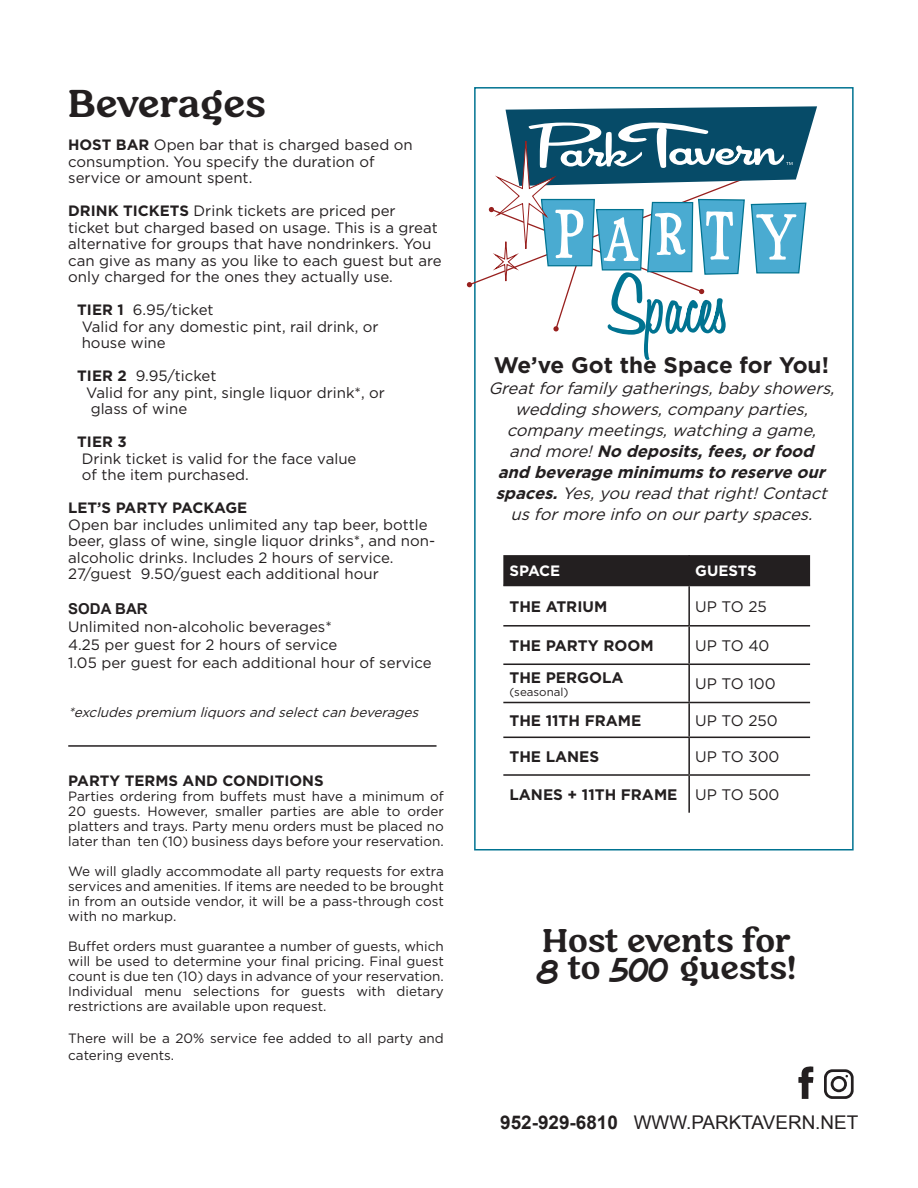
<style>
.page{position:relative;width:918px;height:1188px;background:#fff}
.page>*{position:absolute;margin:0;border:0;box-sizing:border-box;transform-origin:0 0}
.t1{font:700 40.5px "Hornbill Personal Use";letter-spacing:-.005em;color:#231f20}
.t2{font:700 34.35px "Hornbill Personal Use";color:#231f20}
.t3{font:700 22.5px "Gotham";color:#231f20}
.t4{font:18.9px "Arial";color:#231f20}
.t5{font:italic 16.5px/21px "Gotham";color:#231f20;text-align:center}
.t6{font:700 15.3px "Gotham";color:#231f20}
.t7{font:15.3px "Gotham";color:#231f20}
.t8{font:15px/16.5px "Gotham";color:#231f20}
.t9{font:700 15px "Gotham";color:#231f20}
.t10{font:700 15px "Gotham";color:#fff}
.t11{font:700 15px "Arial";color:#231f20}
.t12{font:13.5px/15px "Gotham";color:#231f20;text-align:justify}
.t13{font:italic 13.5px "Gotham";color:#231f20}
.t14{font:11.55px "Gotham";color:#231f20}
.s1{font-weight:700}
.s2{font-family:"Airstream";font-weight:400;font-size:40.5px}
</style>
<div class="page">
<div style="left:474px;top:87px;width:380px;height:763px;border:2px solid #007391"></div>
<div style="left:503px;top:555px;width:307px;height:30px;background:#231f20"></div>
<hr style="left:688px;top:555px;width:2px;height:30px;background:#231f20">
<hr style="left:688px;top:586px;width:2px;height:39px;background:#231f20">
<hr style="left:503px;top:625px;width:186px;height:2px;background:#231f20">
<hr style="left:689px;top:625px;width:121px;height:2px;background:#231f20">
<hr style="left:688px;top:627px;width:2px;height:36px;background:#231f20">
<hr style="left:503px;top:663px;width:186px;height:2px;background:#231f20">
<hr style="left:689px;top:663px;width:121px;height:2px;background:#231f20">
<hr style="left:688px;top:665px;width:2px;height:37px;background:#231f20">
<hr style="left:503px;top:702px;width:186px;height:1px;background:#231f20">
<hr style="left:689px;top:702px;width:121px;height:1px;background:#231f20">
<hr style="left:688px;top:703px;width:2px;height:34px;background:#231f20">
<hr style="left:503px;top:737px;width:186px;height:1px;background:#231f20">
<hr style="left:689px;top:737px;width:121px;height:1px;background:#231f20">
<hr style="left:688px;top:738px;width:2px;height:36px;background:#231f20">
<hr style="left:688px;top:776px;width:2px;height:37px;background:#231f20">
<hr style="left:503px;top:585px;width:186px;height:1px;background:#231f20">
<hr style="left:689px;top:585px;width:121px;height:1px;background:#231f20">
<hr style="left:503px;top:774px;width:186px;height:2px;background:#231f20">
<hr style="left:689px;top:774px;width:121px;height:2px;background:#231f20">
<svg style="left:467px;top:106px;width:350px;height:254px"></svg>
<svg style="left:798px;top:1066px;width:16px;height:33px"></svg>
<svg style="left:824px;top:1069px;width:30px;height:30px"></svg>
<hr style="left:68px;top:745px;width:369px;height:2px;background:#231f20">
<p class="t1" style="left:68px;top:79px;width:199px">Beverages</p>
<p class="t8" style="left:68px;top:137px;width:346px"><span class="s1">HOST BAR</span> Open bar that is charged based on consumption. You specify the duration of</p>
<p class="t8" style="left:68px;top:170px;width:186px">service or amount spent.</p>
<p class="t8" style="left:68px;top:203px;width:375px"><span class="s1">DRINK TICKETS</span> Drink tickets are priced per<br>ticket but charged based on usage. This is a great alternative for groups that have nondrinkers. You can give as many as you like to each guest but are only charged for the ones they actually use.</p>
<p class="t8" style="left:77px;top:302px;width:138px"><span class="s1">TIER 1</span> 6.95/ticket</p>
<p class="t8" style="left:82px;top:318px;width:298px">Valid for any domestic pint, rail drink, or</p>
<p class="t8" style="left:82px;top:335px;width:85px">house wine</p>
<p class="t8" style="left:77px;top:368px;width:141px"><span class="s1">TIER 2</span> 9.95/ticket</p>
<p class="t8" style="left:86px;top:384px;width:300px">Valid for any pint, single liquor drink*, or</p>
<p class="t8" style="left:91px;top:401px;width:98px">glass of wine</p>
<p class="t9" style="left:77px;top:432px;width:51px">TIER 3</p>
<p class="t8" style="left:82px;top:450px;width:276px">Drink ticket is valid for the face value</p>
<p class="t8" style="left:82px;top:467px;width:169px">of the item purchased.</p>
<p class="t9" style="left:68px;top:498px;width:180px">LET’S PARTY PACKAGE</p>
<p class="t8" style="left:68px;top:516px;width:369px">Open bar includes unlimited any tap beer, bottle beer, glass of wine, single liquor drinks*, and non&shy;alcoholic drinks. Includes 2 hours of service.</p>
<p class="t8" style="left:68px;top:566px;width:312px">27/guest 9.50/guest each additional hour</p>
<p class="t11" style="left:68px;top:599px;width:81px">SODA BAR</p>
<p class="t8" style="left:68px;top:618px;width:265px">Unlimited non-alcoholic beverages*</p>
<p class="t8" style="left:68px;top:636px;width:271px">4.25 per guest for 2 hours of service</p>
<p class="t8" style="left:68px;top:654px;width:365px">1.05 per guest for each additional hour of service</p>
<p class="t13" style="left:68px;top:704px;width:356px">*excludespremium liquorsand selectcanbeverages</p>
<p class="t9" style="left:68px;top:771px;width:257px">PARTY TERMS AND CONDITIONS</p>
<p class="t12" style="left:68px;top:788px;width:377px">Parties ordering from buffets must have a minimum of 20 guests. However, smaller parties are able to order platters and trays. Party menu orders must be placed no later than ten (10) business days before your reservation.</p>
<p class="t12" style="left:68px;top:863px;width:377px">We will gladly accommodate all party requests for extra services and amenities. If items are needed to be brought in from an outside vendor, it will be a pass-through cost with no markup.</p>
<p class="t12" style="left:68px;top:938px;width:377px">Buffet orders must guarantee a number of guests, which will be used to determine your final pricing. Final guest count is due ten (10) days in advance of your reservation.<br>Individual menu selections for guests with dietary restrictions are available upon request.</p>
<p class="t12" style="left:68px;top:1030px;width:377px;line-height:16.2px">There will be a 20% service fee added to all party and catering events.</p>
<p class="t3" style="left:494px;top:350px;width:337px">We’ve Got the Space for You!</p>
<p class="t5" style="left:488px;top:377px;width:353px">Greatforfamilygatherings,babyshowers, wedding showers,companyparties, companymeetings,watching agame, and more!<span class="s1">No deposits,fees,orfood<br>and beverageminimumsto reserveour spaces.</span>Yes,youread thatright!Contact usformoreinfo onourpartyspaces.</p>
<p class="t10" style="left:509px;top:561px;width:52px">SPACE</p>
<p class="t10" style="left:695px;top:561px;width:63px">GUESTS</p>
<p class="t6" style="left:509px;top:596px;width:99px">THE ATRIUM</p>
<p class="t7" style="left:695px;top:597px;width:73px">UP TO 25</p>
<p class="t6" style="left:509px;top:636px;width:146px">THE PARTY ROOM</p>
<p class="t7" style="left:695px;top:636px;width:76px">UP TO 40</p>
<p class="t6" style="left:509px;top:667px;width:116px">THE PERGOLA</p>
<p class="t14" style="left:509px;top:685px;width:61px">(seasonal)</p>
<p class="t7" style="left:695px;top:674px;width:82px">UP TO 100</p>
<p class="t6" style="left:509px;top:710px;width:133px">THE 11TH FRAME</p>
<p class="t7" style="left:695px;top:711px;width:84px">UP TO 250</p>
<p class="t6" style="left:509px;top:747px;width:91px">THE LANES</p>
<p class="t7" style="left:695px;top:747px;width:86px">UP TO 300</p>
<p class="t6" style="left:509px;top:784px;width:170px">LANES + 11TH FRAME</p>
<p class="t7" style="left:695px;top:785px;width:86px">UP TO 500</p>
<p class="t2" style="left:542px;top:919px;width:250px">Host events for</p>
<p class="t2" style="left:536px;top:946px;width:262px"><span class="s2">8</span> to <span class="s2">500</span> guests!</p>
<p class="t4" style="left:500px;top:1110px;width:360px"><span class="s1">952-929-6810</span> WWW.PARKTAVERN.NET</p>
</div>
